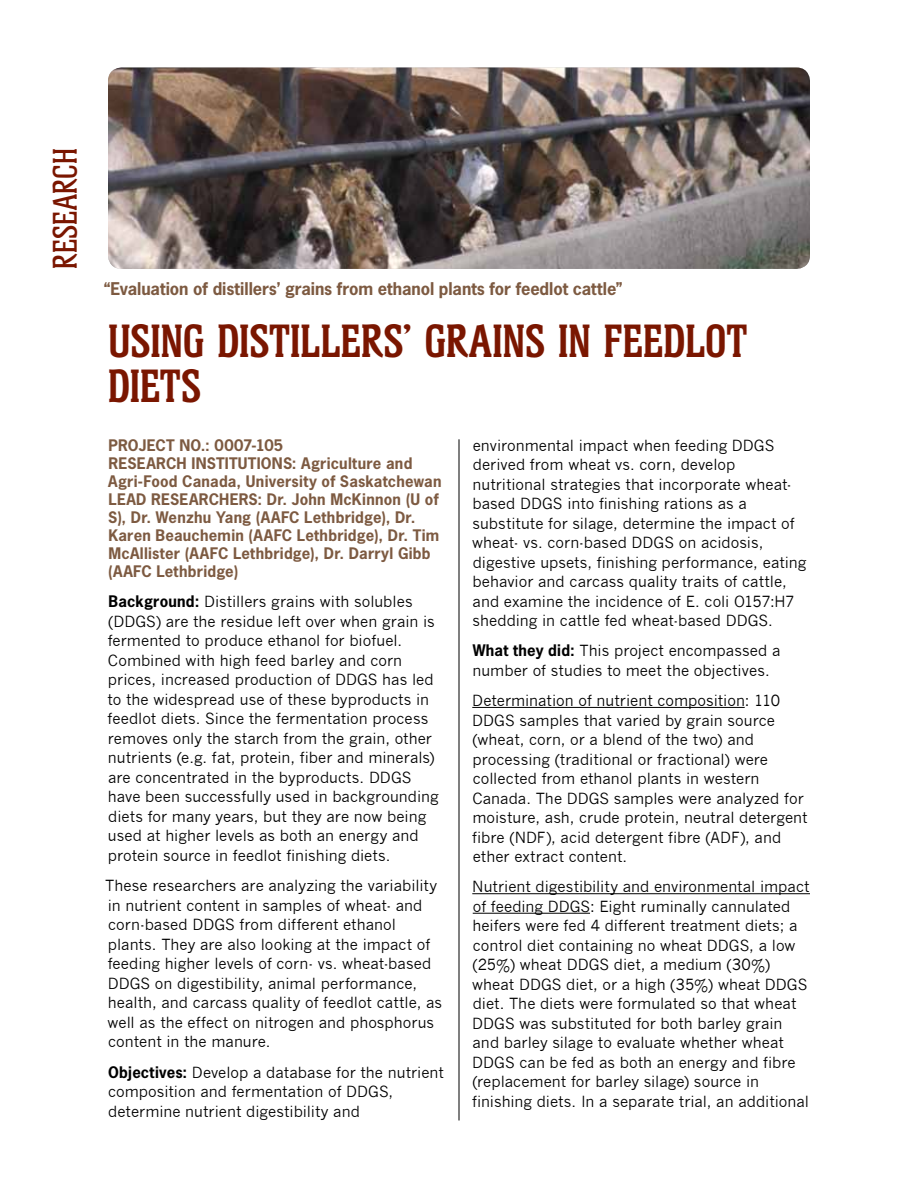
<style>
.page{position:relative;width:918px;height:1188px;background:#fff}
.page>*{position:absolute;margin:0;border:0;box-sizing:border-box;transform-origin:0 0}
.t1{font:600 45px/45px "Helium TS";letter-spacing:.005em;color:#7a1600}
.t2{font:500 33px "Helium TS";letter-spacing:.005em;color:#7a1600}
.t3{font:700 16.5px "News Gothic Std";letter-spacing:-.005em;color:#7d5a41}
.t4{font:15px/19.5px "News Gothic";color:#000}
.t5{font:700 15px/18px "News Gothic Std";letter-spacing:.015em;color:#7d5a41}
.s1{font-family:"News Gothic Std";font-weight:700}
</style>
<div class="page">
<hr style="left:472px;top:707px;width:273px;height:1px;background:#000">
<hr style="left:472px;top:893px;width:338px;height:1px;background:#000">
<hr style="left:473px;top:913px;width:117px;height:1px;background:#000">
<img style="left:108px;top:68px;width:702px;height:201px">
<hr style="left:459px;top:439px;width:1px;height:681px;background:#000">
<h2 class="t2" style="left:47px;top:269px;width:122px;rotate:-90deg">Research</h2>
<p class="t3" style="left:104px;top:278px;width:520px">“Evaluation of distillers’ grains from ethanol plants for feedlot cattle”</p>
<h1 class="t1" style="left:108px;top:320px;width:640px">USING DISTILLERS’ GRAINS IN FEEDLOT<br>DIETS</h1>
<p class="t5" style="left:108px;top:436px;width:335px">Project No.: 0007-105<br>Research InstitutionS: Agriculture and Agri-Food Canada, University of Saskatchewan Lead ResearcherS: Dr. John McKinnon (U of S), Dr. Wenzhu Yang (AAFC Lethbridge), Dr.<br>Karen Beauchemin (AAFC Lethbridge), Dr. Tim McAllister (AAFC Lethbridge), Dr. Darryl Gibb (AAFC Lethbridge)</p>
<p class="t4" style="left:107px;top:592px;width:333px"><span class="s1">Background:</span> Distillers grains with solubles (DDGS) are the residue left over when grain is fermented to produce ethanol for biofuel.<br>Combined with high feed barley and corn prices, increased production of DDGS has led to the widespread use of these byproducts in feedlot diets. Since the fermentation process removes only the starch from the grain, other nutrients (e.g. fat, protein, fiber and minerals) are concentrated in the byproducts. DDGS have been successfully used in backgrounding diets for many years, but they are now being used at higher levels as both an energy and protein source in feedlot finishing diets.</p>
<p class="t4" style="left:105px;top:876px;width:339px">These researchers are analyzing the variability in nutrient content in samples of wheat- and corn-based DDGS from different ethanol plants. They are also looking at the impact of feeding higher levels of corn- vs. wheat-based DDGS on digestibility, animal performance, health, and carcass quality of feedlot cattle, as well as the effect on nitrogen and phosphorus content in the manure.</p>
<p class="t4" style="left:108px;top:1062px;width:337px"><span class="s1">Objectives:</span> Develop a database for the nutrient composition and fermentation of DDGS, determine nutrient digestibility and</p>
<p class="t4" style="left:472px;top:435px;width:336px">environmental impact when feeding DDGS derived from wheat vs. corn, develop nutritional strategies that incorporate wheat&shy;based DDGS into finishing rations as a substitute for silage, determine the impact of wheat- vs. corn-based DDGS on acidosis, digestive upsets, finishing performance, eating behavior and carcass quality traits of cattle, and examine the incidence of E. coli O157:H7 shedding in cattle fed wheat-based DDGS.</p>
<p class="t4" style="left:473px;top:641px;width:310px"><span class="s1">What they did:</span> This project encompassed a number of studies to meet the objectives.</p>
<p class="t4" style="left:472px;top:691px;width:337px">Determination of nutrient composition: 110<br>DDGS samples that varied by grain source (wheat, corn, or a blend of the two) and processing (traditional or fractional) were collected from ethanol plants in western Canada. The DDGS samples were analyzed for moisture, ash, crude protein, neutral detergent fibre (NDF), acid detergent fibre (ADF), and ether extract content.</p>
<p class="t4" style="left:472px;top:877px;width:339px">Nutrient digestibility and environmental impact of feeding DDGS: Eight ruminally cannulated heifers were fed 4 different treatment diets; a control diet containing no wheat DDGS, a low (25%) wheat DDGS diet, a medium (30%) wheat DDGS diet, or a high (35%) wheat DDGS diet. The diets were formulated so that wheat DDGS was substituted for both barley grain and barley silage to evaluate whether wheat DDGS can be fed as both an energy and fibre (replacement for barley silage) source in finishing diets. In a separate trial, an additional</p>
</div>
